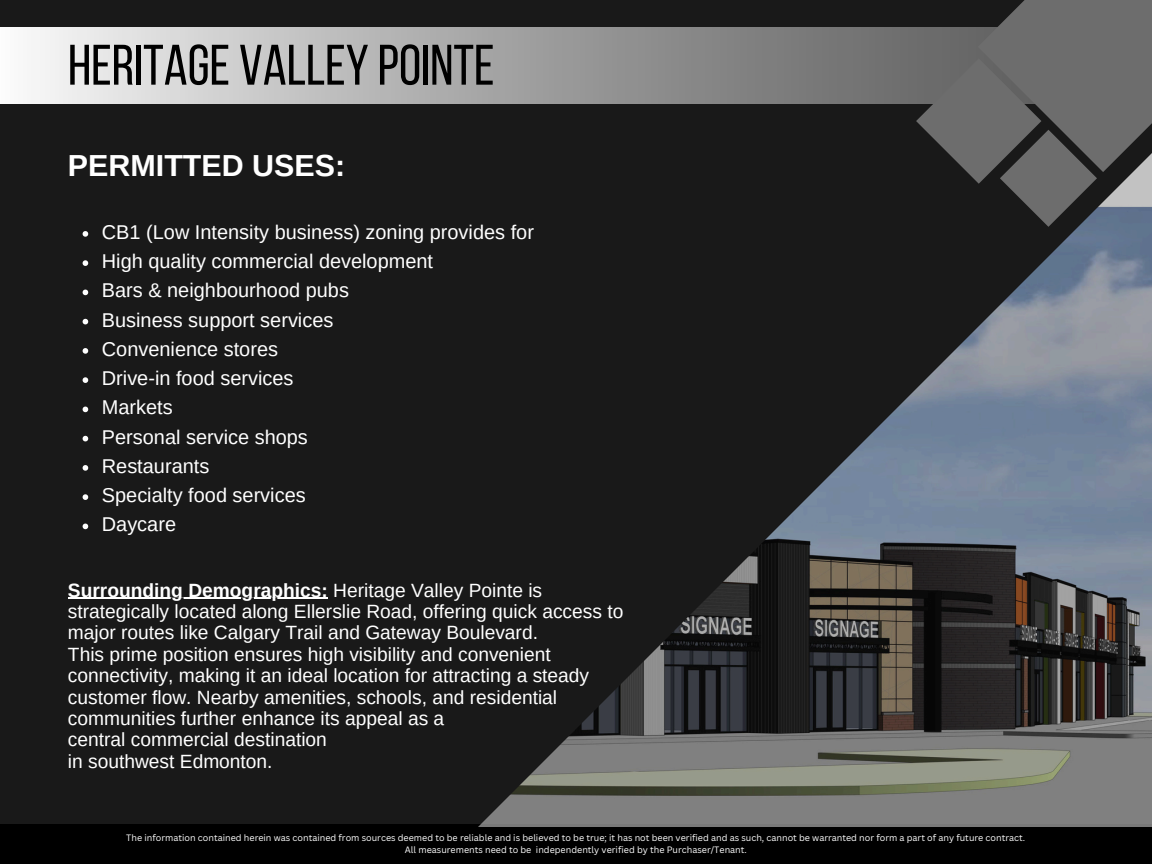
<style>
.page{position:relative;width:1152px;height:864px;background:#191919}
.page>*{position:absolute;margin:0;border:0;box-sizing:border-box;transform-origin:0 0}
.t1{font:57px "Bebas Neue";color:#000}
.t2{font:700 30.45px "Arimo";color:#fff}
.t3{font:19.95px "Arimo";color:#fff}
.t4{font:19.2px/21.3px "Arimo";color:#fff}
.t5{font:9px "Canva Sans";color:#fff}
.s1{font-weight:700}
</style>
<div class="page">
<img style="left:0;top:27px;width:978px;height:77px">
<div style="left:978px;top:0;width:174px;height:172px;background:#6d6d6d"></div>
<svg style="left:916px;top:58px;width:168px;height:95px"></svg>
<div style="left:0;top:825px;width:1152px;height:39px;background:#000"></div>
<svg style="left:83px;top:231px;width:5px;height:6px"></svg>
<svg style="left:83px;top:260px;width:5px;height:6px"></svg>
<svg style="left:83px;top:290px;width:5px;height:5px"></svg>
<svg style="left:83px;top:319px;width:5px;height:5px"></svg>
<svg style="left:83px;top:348px;width:5px;height:6px"></svg>
<svg style="left:83px;top:377px;width:5px;height:6px"></svg>
<svg style="left:83px;top:407px;width:5px;height:5px"></svg>
<svg style="left:83px;top:436px;width:5px;height:5px"></svg>
<svg style="left:83px;top:465px;width:5px;height:6px"></svg>
<svg style="left:83px;top:494px;width:5px;height:6px"></svg>
<svg style="left:83px;top:524px;width:5px;height:5px"></svg>
<hr style="left:68px;top:598px;width:260px;height:1px;background:#fff">
<img style="left:479px;top:153px;width:673px;height:673px">
<p class="t1" style="left:68px;top:42px;width:428px">HERITAGE VALLEY POINTE</p>
<p class="t2" style="left:68px;top:148px;width:279px">PERMITTED USES:</p>
<p class="t3" style="left:102px;top:221px;width:434px">CB1 (Low Intensity business) zoning provides for</p>
<p class="t3" style="left:102px;top:250px;width:333px">High quality commercial development</p>
<p class="t3" style="left:102px;top:279px;width:249px">Bars &amp; neighbourhood pubs</p>
<p class="t3" style="left:102px;top:309px;width:233px">Business support services</p>
<p class="t3" style="left:102px;top:338px;width:178px">Convenience stores</p>
<p class="t3" style="left:102px;top:367px;width:193px">Drive-in food services</p>
<p class="t3" style="left:102px;top:396px;width:72px">Markets</p>
<p class="t3" style="left:102px;top:426px;width:208px">Personal service shops</p>
<p class="t3" style="left:102px;top:455px;width:109px">Restaurants</p>
<p class="t3" style="left:102px;top:484px;width:205px">Specialty food services</p>
<h3 class="t3" style="left:102px;top:513px;width:76px">Daycare</h3>
<p class="t4" style="left:68px;top:579px;width:557px"><span class="s1">Surrounding Demographics:</span> Heritage Valley Pointe is strategically located along Ellerslie Road, offering quick access to major routes like Calgary Trail and Gateway Boulevard.<br>This prime position ensures high visibility and convenient connectivity, making it an ideal location for attracting a steady customer flow. Nearby amenities, schools, and residential communities further enhance its appeal as a<br>central commercial destination<br>in southwest Edmonton.</p>
<h1 class="t5" style="left:126px;top:831px;width:900px">The information contained herein was contained from sources deemed to be reliable and is believed to be true; it has not been verified and as such, cannot be warranted nor form a part of any future contract.</h1>
<h2 class="t5" style="left:405px;top:843px;width:343px">All measurements need to be independently verified by the Purchaser/Tenant.</h2>
</div>
